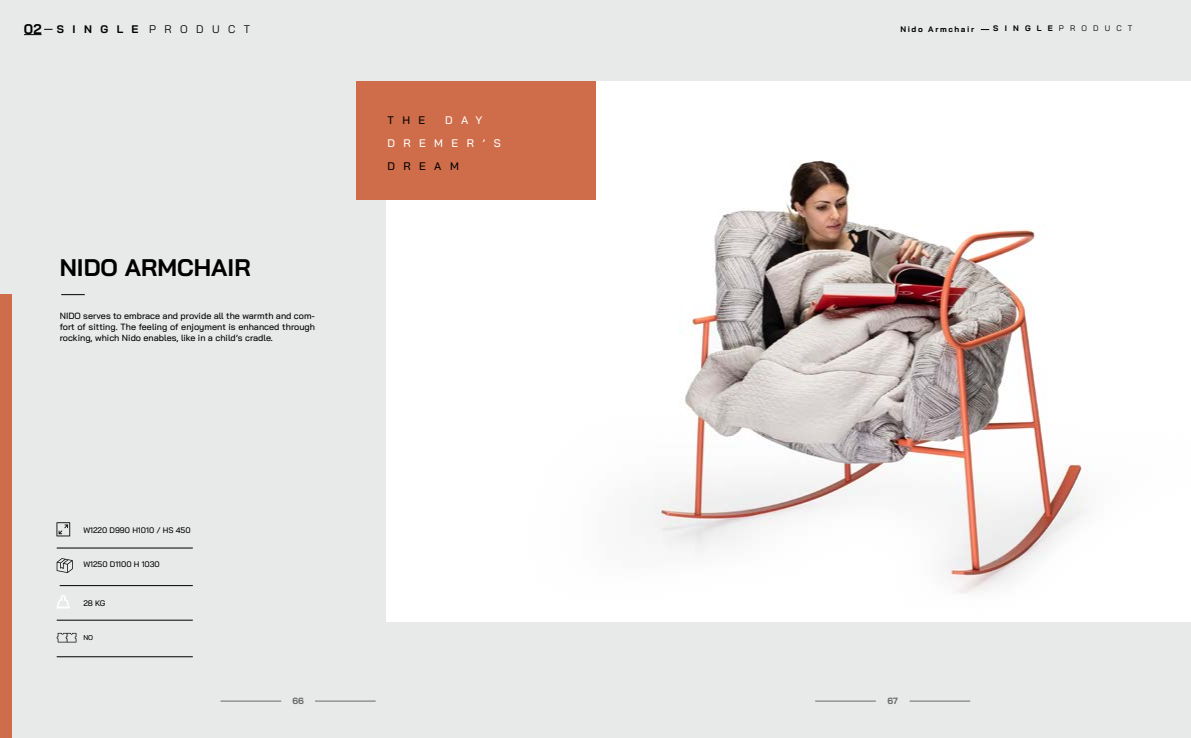
<style>
.page{position:relative;width:1191px;height:738px;background:#fff}
.page>*{position:absolute;margin:0;border:0;box-sizing:border-box;transform-origin:0 0}
.t1{font:700 24px "Bai Jamjuree";color:#000}
.t2{font:11px "Bai Jamjuree";letter-spacing:.77em;color:#000}
.t3{font:500 11px/23px "Bai Jamjuree";letter-spacing:.77em;color:#fff}
.t4{font:500 11px "Bai Jamjuree";letter-spacing:.77em;color:#000}
.t5{font:500 9px/10.8px "Bai Jamjuree";color:#000;text-align:justify}
.t6{font:700 9px "Bai Jamjuree";color:#000}
.t7{font:500 8px "Bai Jamjuree";color:#000}
.t8{font:8px "Bai Jamjuree";letter-spacing:.77em;color:#000}
.t9{font:700 8px "Bai Jamjuree";letter-spacing:.2em;color:#000}
.t10{font:500 7px "Bai Jamjuree";color:#000}
.s1{font-weight:700;font-size:14px}
.s2{font-weight:700}
</style>
<div class="page">
<div style="left:0;top:0;width:1191px;height:737px;background:#e8e9e9"></div>
<div style="left:386px;top:81px;width:805px;height:540px;background:#fff"></div>
<img style="left:519px;top:81px;width:567px;height:512px">
<svg style="left:61px;top:294px;width:24px;height:1px"></svg>
<svg style="left:24px;top:29px;width:29px;height:6px"></svg>
<div style="left:0;top:294px;width:11px;height:443px;background:#cf6d4a"></div>
<div style="left:356px;top:81px;width:239px;height:118px;background:#cf6d4a"></div>
<svg style="left:57px;top:522px;width:13px;height:14px"></svg>
<svg style="left:57px;top:558px;width:16px;height:14px"></svg>
<svg style="left:57px;top:595px;width:13px;height:13px"></svg>
<svg style="left:57px;top:632px;width:19px;height:10px"></svg>
<hr style="left:57px;top:547px;width:136px;height:1px;background:#000">
<hr style="left:60px;top:585px;width:133px;height:1px;background:#000">
<hr style="left:57px;top:619px;width:136px;height:1px;background:#000">
<hr style="left:57px;top:656px;width:136px;height:1px;background:#000">
<p class="t2" style="left:24px;top:19px;width:228px"><span class="s1">02</span> <span class="s2">SINGLE</span> PRODUCT</p>
<h1 class="t1" style="left:60px;top:254px;width:192px">NIDO ARMCHAIR</h1>
<p class="t5" style="left:60px;top:310px;width:257px">NIDO serves to embrace and provide all the warmth and com&shy;fort of sitting. The feeling of enjoyment is enhanced through rocking, which Nido enables, like in a child’s cradle.</p>
<p class="t4" style="left:387px;top:113px;width:39px">THE</p>
<p class="t3" style="left:387px;top:108px;width:115px;text-indent:58px">DAY<br>DREMER’S</p>
<p class="t4" style="left:387px;top:159px;width:73px">DREAM</p>
<p class="t7" style="left:83px;top:525px;width:109px">W1220 D990 H1010 / HS 450</p>
<p class="t7" style="left:83px;top:559px;width:78px">W1250 D1100 H 1030</p>
<p class="t7" style="left:83px;top:597px;width:24px">28 KG</p>
<p class="t10" style="left:83px;top:632px;width:11px">NO</p>
<p class="t9" style="left:900px;top:24px;width:75px">Nido Armchair</p>
<p class="t8" style="left:993px;top:22px;width:141px"><span class="s2">SINGLE</span>PRODUCT</p>
<p class="t6" style="left:292px;top:695px;width:13px">66</p>
<p class="t6" style="left:887px;top:695px;width:12px">67</p>
</div>
